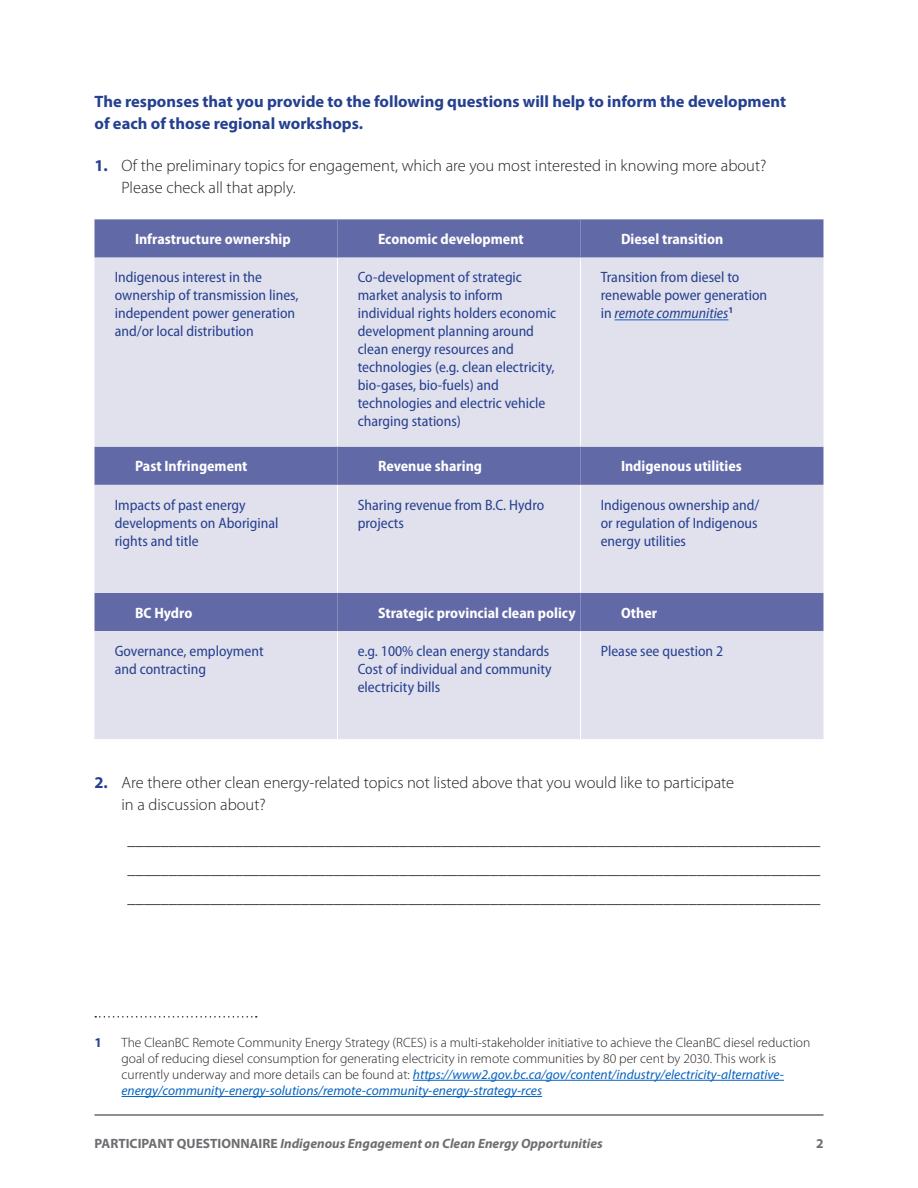
<style>
.page{position:relative;width:918px;height:1188px;background:#fff}
.page>*{position:absolute;margin:0;border:0;box-sizing:border-box;transform-origin:0 0}
.t1{font:300 16.5px/22.5px "Myriad Pro";color:#231f20}
.t2{font:700 16.5px/22.5px "Myriad Pro";color:#25408f}
.t3{font:semi-condensed 15px/18px "Myriad Pro";color:#25408f}
.t4{font:700 semi-condensed 15px "Myriad Pro";color:#fff}
.t5{font:300 13.5px/16.2px "Myriad Pro";color:#231f20}
.t6{font:italic 700 13.5px "Myriad Pro";color:#6d6e71}
.t7{font:700 13.5px "Myriad Pro";color:#6d6e71}
.t8{font:700 13.5px "Myriad Pro";color:#25408f}
.s1{font-weight:700;color:#25408f}
.s2{font-style:italic}
.s3{font-weight:400;font-style:italic;color:#0563c1}
.s4{font-style:normal}
</style>
<div class="page">
<hr style="left:94px;top:1115px;width:730px;height:1px;background:#231f20">
<div style="left:94px;top:219px;width:730px;height:39px;background:#6269a7"></div>
<svg style="left:94px;top:258px;width:730px;height:481px;background:#cdcde1"></svg>
<hr style="left:337px;top:258px;width:1px;height:189px;background:#fff">
<hr style="left:580px;top:258px;width:1px;height:189px;background:#fff">
<hr style="left:337px;top:485px;width:1px;height:108px;background:#fff">
<hr style="left:580px;top:485px;width:1px;height:108px;background:#fff">
<hr style="left:337px;top:631px;width:1px;height:108px;background:#fff">
<hr style="left:580px;top:631px;width:1px;height:108px;background:#fff">
<hr style="left:337px;top:219px;width:1px;height:39px;background:#8889ba">
<hr style="left:580px;top:219px;width:1px;height:39px;background:#8889ba">
<hr style="left:337px;top:447px;width:1px;height:38px;background:#8889ba">
<hr style="left:580px;top:447px;width:1px;height:38px;background:#8889ba">
<hr style="left:337px;top:593px;width:1px;height:38px;background:#8889ba">
<hr style="left:580px;top:593px;width:1px;height:38px;background:#8889ba">
<hr style="left:615px;top:319px;width:113px;height:1px;background:#0563c1">
<svg style="left:95px;top:1016px;width:162px;height:2px"></svg>
<hr style="left:413px;top:1080px;width:371px;height:1px;background:#0563c1">
<hr style="left:122px;top:1096px;width:420px;height:1px;background:#0563c1">
<p class="t2" style="left:94px;top:90px;width:693px">The responses that you provide to the following questions will help to inform the development of each of those regional workshops.</p>
<p class="t1" style="left:121px;top:154px;width:646px;text-indent:-27px"><span class="s1">1.</span> Of the preliminary topics for engagement, which are you most interested in knowing more about?<br>Please check all that apply.</p>
<p class="t4" style="left:135px;top:231px;width:157px">Infrastructure ownership</p>
<p class="t4" style="left:378px;top:231px;width:147px">Economic development</p>
<p class="t4" style="left:621px;top:231px;width:104px">Diesel transition</p>
<p class="t3" style="left:115px;top:269px;width:185px">Indigenous interest in the ownership of transmission lines, independent power generation and/or local distribution</p>
<p class="t3" style="left:358px;top:269px;width:200px">Co-development of strategic market analysis to inform individual rights holders economic development planning around clean energy resources and technologies (e.g. clean electricity, bio-gases, bio-fuels) and technologies and electric vehicle charging stations)</p>
<p class="t3" style="left:601px;top:269px;width:168px">Transition from diesel to renewable power generation in <span class="s2">remote communities</span><sup>1</sup></p>
<p class="t4" style="left:135px;top:458px;width:114px">Past Infringement</p>
<p class="t4" style="left:378px;top:458px;width:106px">Revenue sharing</p>
<p class="t4" style="left:621px;top:458px;width:122px">Indigenous utilities</p>
<p class="t3" style="left:115px;top:496px;width:165px">Impacts of past energy developments on Aboriginal rights and title</p>
<p class="t3" style="left:358px;top:496px;width:188px">Sharing revenue from B.C. Hydro projects</p>
<p class="t3" style="left:601px;top:496px;width:160px;text-align:justify">Indigenous ownership and/ or regulation of Indigenous energy utilities</p>
<p class="t4" style="left:135px;top:604px;width:59px">BC Hydro</p>
<p class="t4" style="left:378px;top:604px;width:199px">Strategic provincial clean policy</p>
<p class="t4" style="left:621px;top:604px;width:38px">Other</p>
<p class="t3" style="left:115px;top:642px;width:150px">Governance, employment and contracting</p>
<p class="t3" style="left:358px;top:642px;width:196px">e.g. 100% clean energy standards<br>Cost of individual and community electricity bills</p>
<p class="t3" style="left:601px;top:642px;width:124px">Please see question 2</p>
<p class="t1" style="left:121px;top:771px;width:614px;text-indent:-27px"><span class="s1">2.</span> Are there other clean energy-related topics not listed above that you would like to participate in a discussion about?</p>
<p class="t1" style="left:128px;top:825px;width:694px;line-height:29.2px;text-align:justify">____________________________________________________________________________________ ____________________________________________________________________________________ ____________________________________________________________________________________</p>
<p class="t8" style="left:94px;top:1033px;width:9px">1</p>
<p class="t5" style="left:122px;top:1034px;width:690px">The CleanBC Remote Community Energy Strategy (RCES) is a multi-stakeholder initiative to achieve the CleanBC diesel reduction goal of reducing diesel consumption for generating electricity in remote communities by 80 per cent by 2030. This work is currently underway and more details can be found at: <span class="s3">https://www2.gov.bc.ca/gov/content/industry/electricity-alternative&shy;energy/community-energy-solutions/remote-community-energy-strategy-rces</span></p>
<p class="t6" style="left:94px;top:1134px;width:510px"><span class="s4">PARTICIPANT QUESTIONNAIRE</span> Indigenous Engagement on Clean Energy Opportunities</p>
<p class="t7" style="left:816px;top:1134px;width:9px">2</p>
</div>
